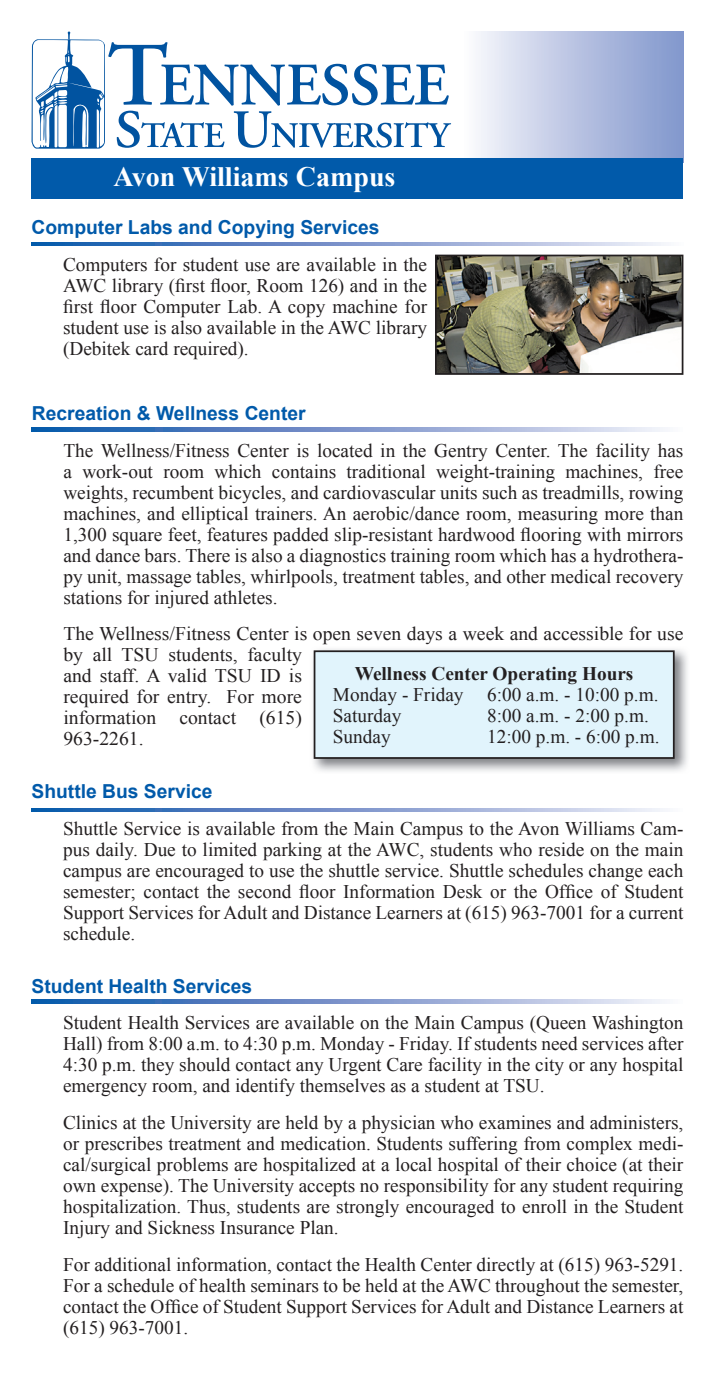
<style>
.page{position:relative;width:715px;height:1386px;background:#fff}
.page>*{position:absolute;margin:0;border:0;box-sizing:border-box;transform-origin:0 0}
.t1{font:700 28px "Times New Roman";color:#fff}
.t2{font:19.25px/21px "Times New Roman";color:#231f20;text-align:justify}
.t3{font:700 19.25px "Arial";color:#015aaa}
.t4{font:700 19.25px "Times New Roman";color:#231f20}
</style>
<div class="page">
<div style="left:461px;top:32px;width:222px;height:131px;background:linear-gradient(to right,#f7f8fc,#7e94cb)"></div>
<svg style="left:32px;top:32px;width:419px;height:117px"></svg>
<div style="left:32px;top:159px;width:651px;height:40px;background:#015aaa"></div>
<img style="left:313px;top:649px;width:375px;height:123px">
<div style="left:313px;top:650px;width:361px;height:109px;background:#e1f4fc"></div>
<svg style="left:32px;top:428px;width:633px;height:3px;background:#7c9acd"></svg>
<svg style="left:32px;top:1000px;width:633px;height:3px;background:#7c9acd"></svg>
<svg style="left:32px;top:808px;width:633px;height:4px;background:#7c9acd"></svg>
<svg style="left:32px;top:242px;width:634px;height:4px;background:#7c9acd"></svg>
<img style="left:435px;top:255px;width:248px;height:120px">
<h1 class="t1" style="left:113px;top:158px;width:283px">Avon Williams Campus</h1>
<p class="t3" style="left:32px;top:215px;width:349px">Computer Labs and Copying Services</p>
<p class="t2" style="left:63px;top:254px;width:365px">Computers for student use are available in the aWC library (first floor, Room 126) and in the first floor Computer Lab. a copy machine for student use is also available in the aWC library (Debitek card required).</p>
<p class="t3" style="left:32px;top:400px;width:275px">Recreation &amp; Wellness Center</p>
<p class="t2" style="left:63px;top:439px;width:621px">The Wellness/Fitness Center is located in the Gentry Center. The facility has a work-out room which contains traditional weight-training machines, free weights, recumbent bicycles, and cardiovascular units such as treadmills, rowing machines, and elliptical trainers. an aerobic/dance room, measuring more than 1,300 square feet, features padded slip-resistant hardwood flooring with mirrors and dance bars. There is also a diagnostics training room which has a hydrothera&shy;py unit, massage tables, whirlpools, treatment tables, and other medical recovery stations for injured athletes.</p>
<p class="t2" style="left:63px;top:623px;width:621px;text-align:left">The Wellness/Fitness Center is open seven days a week and accessible for use by all TSU students, faculty<br>and staff. a valid TSU ID is<br>required for entry. For more<br>information contact (615)<br>963-2261.</p>
<p class="t4" style="left:354px;top:660px;width:280px">Wellness Center Operating Hours</p>
<p class="t2" style="left:333px;top:684px;width:327px">Monday - Friday 6:00 a.m. - 10:00 p.m.<br>Saturday</p>
<p class="t2" style="left:487px;top:705px;width:163px">8:00 a.m. - 2:00 p.m.</p>
<p class="t2" style="left:333px;top:726px;width:59px">Sunday</p>
<p class="t2" style="left:487px;top:726px;width:174px">12:00 p.m. - 6:00 p.m.</p>
<p class="t3" style="left:32px;top:779px;width:182px">Shuttle Bus Service</p>
<p class="t2" style="left:63px;top:818px;width:621px">Shuttle Service is available from the Main Campus to the avon Williams Cam&shy;pus daily. Due to limited parking at the aWC, students who reside on the main campus are encouraged to use the shuttle service. Shuttle schedules change each semester; contact the second floor Information Desk or the Office of Student Support Services for adult and Distance Learners at (615) 963-7001 for a current schedule.</p>
<p class="t3" style="left:32px;top:973px;width:222px">Student Health Services</p>
<p class="t2" style="left:63px;top:1012px;width:621px">Student Health Services are available on the Main Campus (Queen Washington Hall) from 8:00 a.m. to 4:30 p.m. Monday - Friday. If students need services after 4:30 p.m. they should contact any Urgent Care facility in the city or any hospital emergency room, and identify themselves as a student at TSU.</p>
<p class="t2" style="left:63px;top:1112px;width:621px">Clinics at the University are held by a physician who examines and administers, or prescribes treatment and medication. Students suffering from complex medi&shy;cal/surgical problems are hospitalized at a local hospital of their choice (at their own expense). The University accepts no responsibility for any student requiring hospitalization. Thus, students are strongly encouraged to enroll in the Student Injury and Sickness Insurance Plan.</p>
<p class="t2" style="left:63px;top:1254px;width:621px">For additional information, contact the Health Center directly at (615) 963-5291.<br>For a schedule of health seminars to be held at the aWC throughout the semester, contact the Office of Student Support Services for adult and Distance Learners at (615) 963-7001.</p>
</div>
